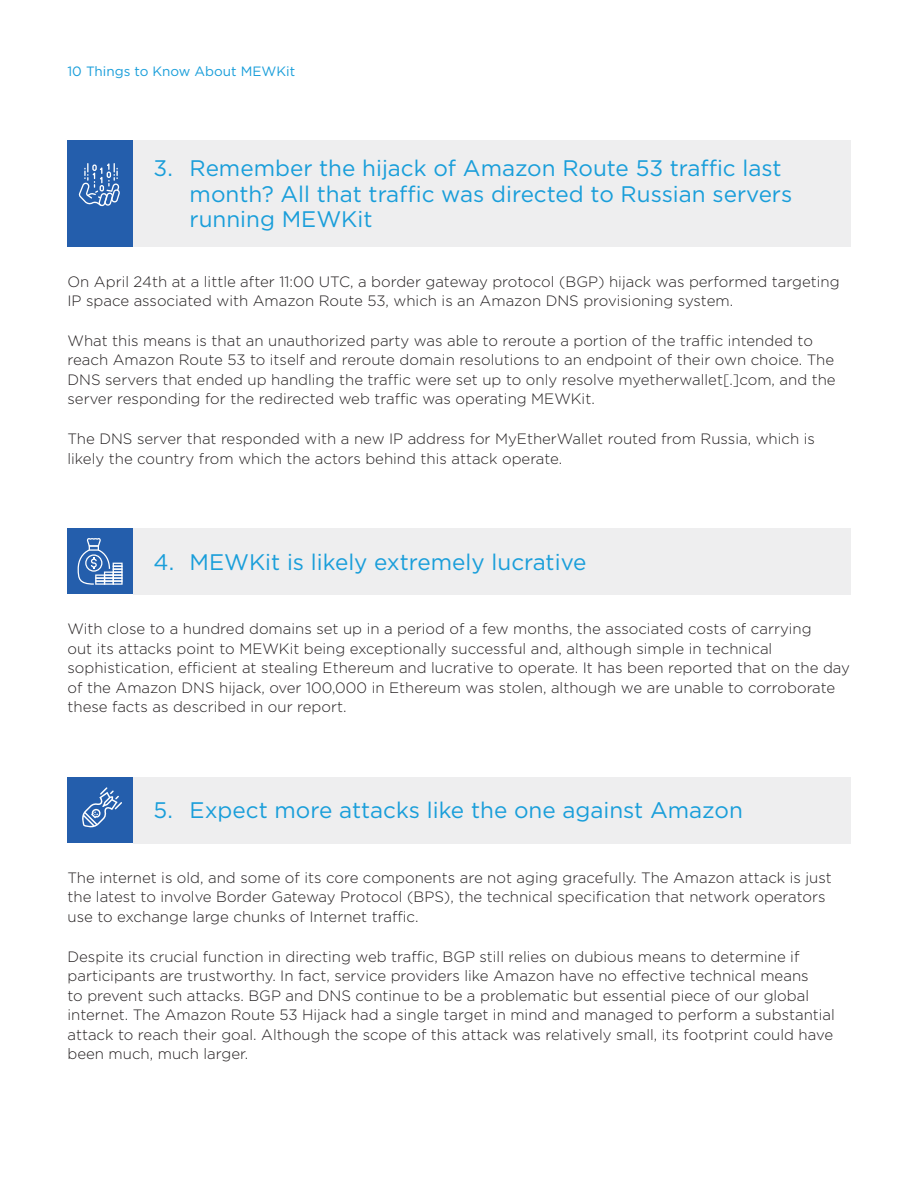
<style>
.page{position:relative;width:918px;height:1188px;background:#fff}
.page>*{position:absolute;margin:0;border:0;box-sizing:border-box;transform-origin:0 0}
.Heading{font:22.5px/25.5px "Gotham";color:#199eda}
.Body{font:300 15px/19.5px "Gotham";color:#231f20}
.Document_Type{font:13.5px "Gotham";color:#199eda}
</style>
<div class="page">
<div style="left:68px;top:140px;width:65px;height:107px;background:#245eac"></div>
<div style="left:133px;top:140px;width:717px;height:107px;background:#eeeeef"></div>
<svg style="left:79px;top:163px;width:41px;height:43px"></svg>
<div style="left:68px;top:528px;width:65px;height:66px;background:#245eac"></div>
<div style="left:133px;top:528px;width:717px;height:66px;background:#eeeeef"></div>
<svg style="left:78px;top:538px;width:43px;height:47px"></svg>
<div style="left:68px;top:777px;width:65px;height:66px;background:#245eac"></div>
<div style="left:133px;top:777px;width:717px;height:66px;background:#eeeeef"></div>
<svg style="left:82px;top:787px;width:40px;height:41px"></svg>
<p class="Document_Type" style="left:68px;top:64px;width:229px">10 Things to Know About MEWKit</p>
<p class="Heading" style="left:190px;top:155px;width:604px;text-indent:-36px">3. Remember the hijack of Amazon Route 53 traffic last month? All that traffic was directed to Russian servers running MEWKit</p>
<p class="Body" style="left:68px;top:271px;width:774px">On April 24th at a little after 11:00 UTC, a border gateway protocol (BGP) hijack was performed targeting<br>IP space associated with Amazon Route 53, which is an Amazon DNS provisioning system.</p>
<p class="Body" style="left:68px;top:331px;width:770px">What this means is that an unauthorized party was able to reroute a portion of the traffic intended to reach Amazon Route 53 to itself and reroute domain resolutions to an endpoint of their own choice. The DNS servers that ended up handling the traffic were set up to only resolve myetherwallet[.]com, and the server responding for the redirected web traffic was operating MEWKit.</p>
<p class="Body" style="left:68px;top:429px;width:749px">The DNS server that responded with a new IP address for MyEtherWallet routed from Russia, which is likely the country from which the actors behind this attack operate.</p>
<p class="Heading" style="left:154px;top:548px;width:434px">4. MEWKit is likely extremely lucrative</p>
<p class="Body" style="left:68px;top:619px;width:784px">With close to a hundred domains set up in a period of a few months, the associated costs of carrying<br>out its attacks point to MEWKit being exceptionally successful and, although simple in technical sophistication, efficient at stealing Ethereum and lucrative to operate. It has been reported that on the day of the Amazon DNS hijack, over 100,000 in Ethereum was stolen, although we are unable to corroborate these facts as described in our report.</p>
<p class="Heading" style="left:154px;top:797px;width:591px">5. Expect more attacks like the one against Amazon</p>
<p class="Body" style="left:68px;top:868px;width:766px">The internet is old, and some of its core components are not aging gracefully. The Amazon attack is just the latest to involve Border Gateway Protocol (BPS), the technical specification that network operators use to exchange large chunks of Internet traffic.</p>
<p class="Body" style="left:68px;top:946px;width:769px">Despite its crucial function in directing web traffic, BGP still relies on dubious means to determine if participants are trustworthy. In fact, service providers like Amazon have no effective technical means<br>to prevent such attacks. BGP and DNS continue to be a problematic but essential piece of our global internet. The Amazon Route 53 Hijack had a single target in mind and managed to perform a substantial attack to reach their goal. Although the scope of this attack was relatively small, its footprint could have been much, much larger.</p>
</div>
